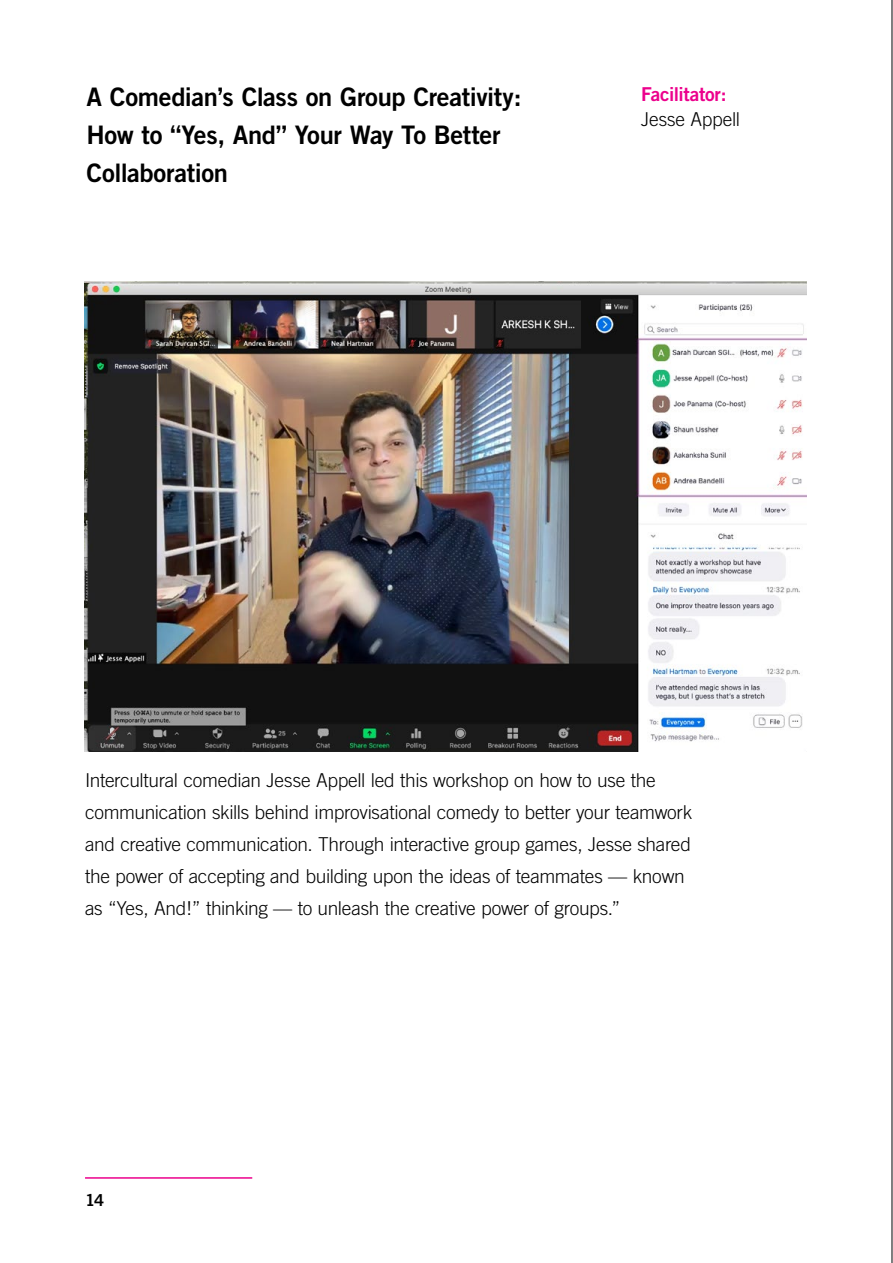
<style>
.page{position:relative;width:893px;height:1263px;background:#fff}
.page>*{position:absolute;margin:0;border:0;box-sizing:border-box;transform-origin:0 0}
.t1{font:25.5px/38.2px "Trade Gothic Bold Two";letter-spacing:-.015em;color:#000}
.t2{font:300 19.2px/32px "Trade Gothic";letter-spacing:-.015em;color:#000}
.t3{font:19.2px "Trade Gothic Bold Two";letter-spacing:-.02em;color:#ec008c}
.t4{font:16.5px "Trade Gothic Bold Two";color:#000}
</style>
<div class="page">
<hr style="left:85px;top:1177px;width:167px;height:2px;background:#ec008c">
<hr style="left:892px;top:0;width:1px;height:1263px;background:#000">
<img style="left:85px;top:282px;width:722px;height:469px">
<h1 class="t1" style="left:86px;top:77px;width:437px">A Comedian’s Class on Group Creativity:<br>How to “Yes, And” Your Way To Better<br>Collaboration</h1>
<p class="t3" style="left:641px;top:82px;width:87px">Facilitator:</p>
<p class="t2" style="left:641px;top:103px;width:101px">Jesse Appell</p>
<p class="t2" style="left:85px;top:764px;width:609px">Intercultural comedian Jesse Appell led this workshop on how to use the communication skills behind improvisational comedy to better your teamwork and creative communication. Through interactive group games, Jesse shared the power of accepting and building upon the ideas of teammates — known as “Yes, And!” thinking — to unleash the creative power of groups.”</p>
<p class="t4" style="left:85px;top:1190px;width:21px">14</p>
</div>
